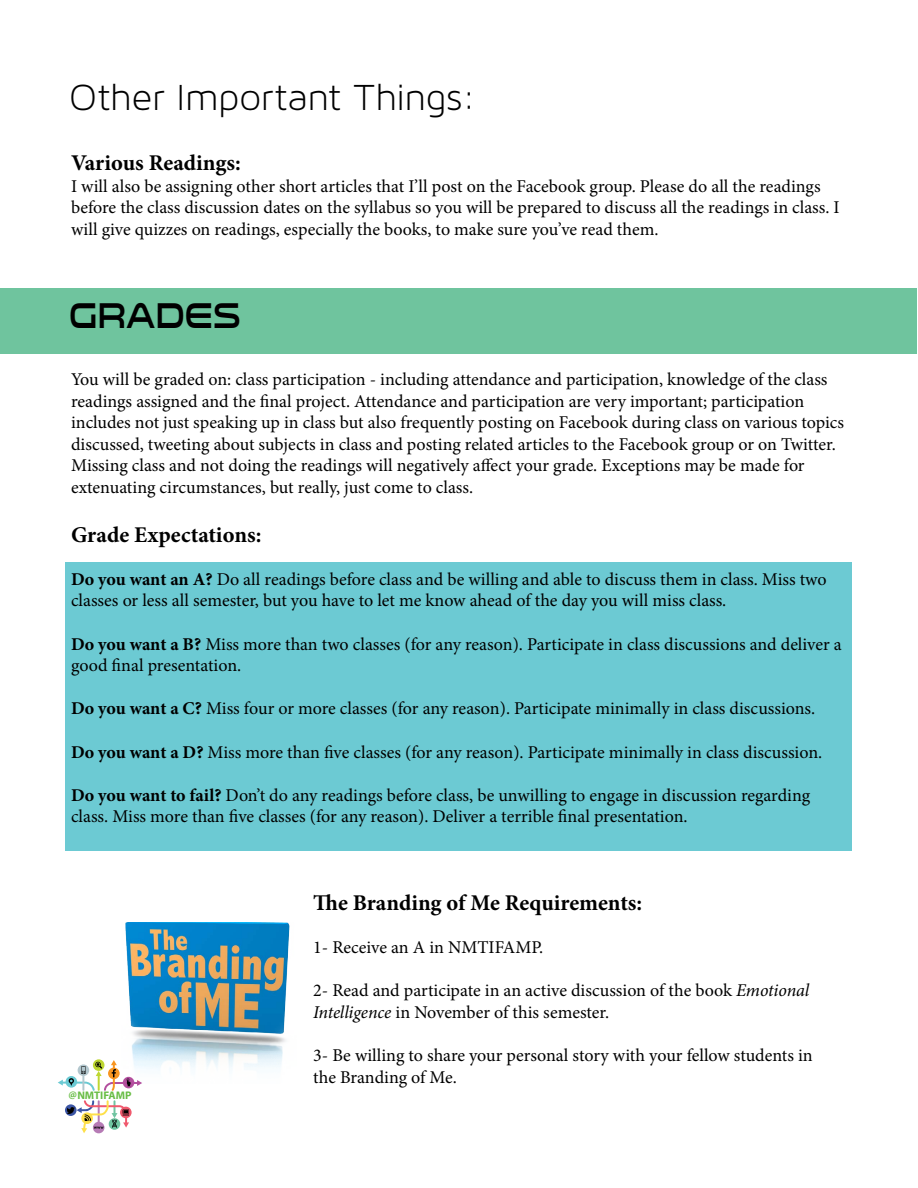
<style>
.page{position:relative;width:918px;height:1188px;background:#fff}
.page>*{position:absolute;margin:0;border:0;box-sizing:border-box;transform-origin:0 0}
.t1{font:39px "Maven Pro Light 300";letter-spacing:-.005em;color:#000}
.t2{font:36.15px "Venera 900";color:#000;scale:.79 1}
.t3{font:700 22.5px "Minion Pro";color:#000}
.t4{font:18px/21.6px "Minion Pro";letter-spacing:-.005em;color:#000}
.t5{font:700 11.1px "Myriad Pro";color:#68bd45}
.s1{font-weight:700}
.s2{font-style:italic}
</style>
<div class="page">
<div style="left:66px;top:562px;width:786px;height:288px;background:#6ccad3"></div>
<div style="left:0;top:288px;width:916px;height:66px;background:#6fc49e"></div>
<img style="left:125px;top:923px;width:165px;height:147px">
<svg style="left:65px;top:1104px;width:12px;height:12px"></svg>
<svg style="left:120px;top:1107px;width:12px;height:11px"></svg>
<svg style="left:58px;top:1060px;width:84px;height:31px"></svg>
<svg style="left:67px;top:1100px;width:62px;height:33px"></svg>
<h1 class="t1" style="left:69px;top:76px;width:407px">Other Important Things:</h1>
<p class="t3" style="left:71px;top:147px;width:171px">Various Readings:</p>
<p class="t4" style="left:71px;top:175px;width:770px">I will also be assigning other short articles that I’ll post on the Facebook group. Please do all the readings before the class discussion dates on the syllabus so you will be prepared to discuss all the readings in class. I will give quizzes on readings, especially the books, to make sure you’ve read them.</p>
<h2 class="t2" style="left:69px;top:294px;width:218px">GRADES</h2>
<p class="t4" style="left:71px;top:369px;width:775px">You will be graded on: class participation - including attendance and participation, knowledge of the class readings assigned and the final project. Attendance and participation are very important; participation includes not just speaking up in class but also frequently posting on Facebook during class on various topics discussed, tweeting about subjects in class and posting related articles to the Facebook group or on Twitter.<br>Missing class and not doing the readings will negatively affect your grade. Exceptions may be made for extenuating circumstances, but really, just come to class.</p>
<p class="t3" style="left:71px;top:519px;width:192px">Grade Expectations:</p>
<p class="t4" style="left:71px;top:568px;width:757px"><span class="s1">Do you want an A?</span> Do all readings before class and be willing and able to discuss them in class. Miss two classes or less all semester, but you have to let me know ahead of the day you will miss class.</p>
<p class="t4" style="left:71px;top:633px;width:772px"><span class="s1">Do you want a B?</span> Miss more than two classes (for any reason). Participate in class discussions and deliver a good final presentation.</p>
<p class="t4" style="left:71px;top:698px;width:746px"><span class="s1">Do you want a C?</span> Miss four or more classes (for any reason). Participate minimally in class discussions.</p>
<p class="t4" style="left:71px;top:741px;width:753px"><span class="s1">Do you want a D?</span> Miss more than five classes (for any reason). Participate minimally in class discussion.</p>
<p class="t4" style="left:71px;top:784px;width:741px"><span class="s1">Do you want to fail?</span> Don’t do any readings before class, be unwilling to engage in discussion regarding class. Miss more than five classes (for any reason). Deliver a terrible final presentation.</p>
<p class="t5" style="left:69px;top:1088px;width:65px">@NMTIFAMP</p>
<p class="t3" style="left:313px;top:887px;width:331px">The Branding of Me Requirements:</p>
<p class="t4" style="left:313px;top:937px;width:231px">1- Receive an A in NMTIFAMP.</p>
<p class="t4" style="left:313px;top:980px;width:498px">2- Read and participate in an active discussion of the book <span class="s2">Emotional<br>Intelligence</span> in November of this semester.</p>
<p class="t4" style="left:313px;top:1045px;width:501px">3- Be willing to share your personal story with your fellow students in the Branding of Me.</p>
</div>
